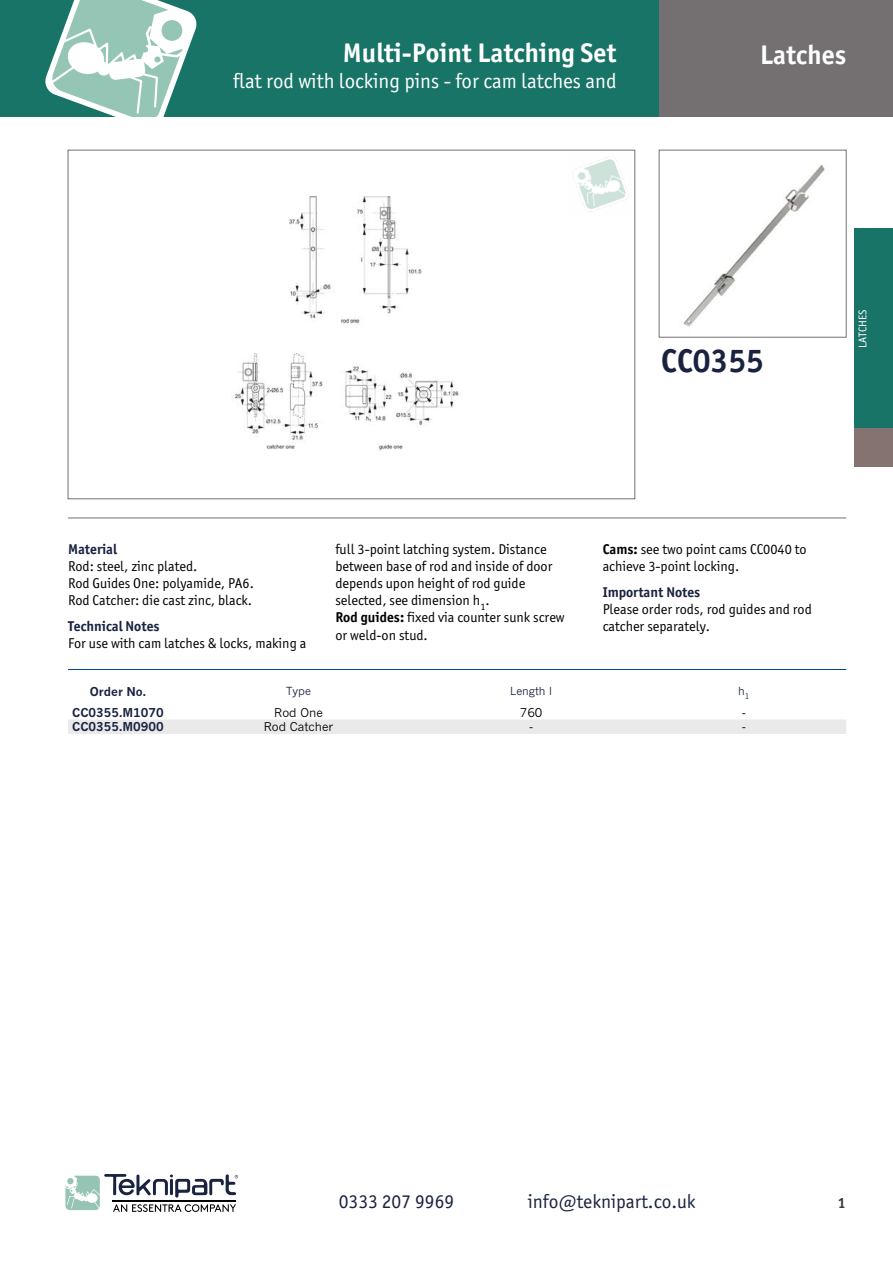
<style>
.page{position:relative;width:893px;height:1263px;background:#fff}
.page>*{position:absolute;margin:0;border:0;box-sizing:border-box;transform-origin:0 0}
.t1{font:700 33px "Officina Sans ITC Pro";color:#192340}
.t2{font:700 27px "Officina Sans ITC Pro";color:#fff}
.t3{font:21px "Officina Sans ITC Pro";color:#fff}
.t4{font:19.5px "Officina Sans ITC Pro";color:#192340}
.t5{font:700 15px "Officina Sans ITC Pro";color:#3c3c3b}
.t6{font:14.25px/17.1px "Officina Sans ITC Pro";color:#000}
.t7{font:700 14.25px "Officina Sans ITC Pro";color:#192340}
.t8{font:700 12px "News Gothic MT Pro";color:#192340}
.t9{font:12px "News Gothic MT Pro";color:#000}
.t10{font:11.25px "Officina Sans ITC Pro";color:#fff}
.t11{font:11.1px "News Gothic MT Pro";color:#192340}
.s1{font-weight:700}
</style>
<div class="page">
<div style="left:0;top:0;width:659px;height:116px;background:#177466"></div>
<svg style="left:45px;top:0;width:152px;height:116px"></svg>
<div style="left:659px;top:0;width:234px;height:116px;background:#746f70"></div>
<div style="left:855px;top:228px;width:38px;height:200px;background:#177466"></div>
<div style="left:855px;top:428px;width:38px;height:38px;background:#847370"></div>
<div style="left:68px;top:719px;width:778px;height:15px;background:#eaeaeb"></div>
<img style="left:234px;top:196px;width:225px;height:255px">
<img style="left:572px;top:157px;width:57px;height:55px">
<div style="left:659px;top:150px;width:187px;height:187px;border:1px solid #746f70"></div>
<img style="left:683px;top:164px;width:142px;height:163px">
<svg style="left:65px;top:1174px;width:173px;height:38px"></svg>
<hr style="left:68px;top:518px;width:778px;height:1px;background:#746f70">
<hr style="left:68px;top:669px;width:778px;height:1px;background:#00488d">
<h2 class="t2" style="left:343px;top:36px;width:275px">Multi-Point Latching Set</h2>
<h2 class="t2" style="left:760px;top:38px;width:87px">Latches</h2>
<h3 class="t3" style="left:233px;top:69px;width:385px">flat rod with locking pins - for cam latches and</h3>
<h1 class="t1" style="left:661px;top:340px;width:104px">CC0355</h1>
<p class="t10" style="left:856px;top:348px;width:40px;rotate:-90deg">LATCHES</p>
<p class="t7" style="left:68px;top:540px;width:51px">Material</p>
<p class="t6" style="left:68px;top:558px;width:187px">Rod: steel, zinc plated.<br>Rod Guides One: polyamide, PA6.<br>Rod Catcher: die cast zinc, black.</p>
<p class="t7" style="left:68px;top:617px;width:93px">Technical Notes</p>
<p class="t6" style="left:68px;top:635px;width:240px">For use with cam latches &amp; locks, making a</p>
<p class="t6" style="left:335px;top:541px;width:231px">full 3-point latching system. Distance between base of rod and inside of door depends upon height of rod guide selected, see dimension h<sub>1</sub>.<br><span class="s1">Rod guides:</span> fixed via counter sunk screw or weld-on stud.</p>
<p class="t6" style="left:603px;top:541px;width:205px"><span class="s1">Cams:</span> see two point cams CC0040 to achieve 3-point locking.</p>
<p class="t7" style="left:603px;top:583px;width:99px">Important Notes</p>
<p class="t6" style="left:603px;top:600px;width:211px">Please order rods, rod guides and rod catcher separately.</p>
<p class="t8" style="left:90px;top:685px;width:58px">Order No.</p>
<p class="t11" style="left:286px;top:685px;width:26px">Type</p>
<p class="t11" style="left:510px;top:685px;width:43px">Length l</p>
<p class="t11" style="left:738px;top:685px;width:13px">h<sub>1</sub></p>
<p class="t8" style="left:72px;top:705px;width:93px">CC0355.M1070</p>
<p class="t9" style="left:274px;top:705px;width:50px">Rod One</p>
<p class="t9" style="left:520px;top:705px;width:24px">760</p>
<p class="t9" style="left:742px;top:705px;width:6px">-</p>
<p class="t8" style="left:72px;top:719px;width:93px">CC0355.M0900</p>
<p class="t9" style="left:264px;top:720px;width:71px">Rod Catcher</p>
<p class="t9" style="left:529px;top:720px;width:6px">-</p>
<p class="t9" style="left:742px;top:720px;width:6px">-</p>
<h3 class="t4" style="left:339px;top:1189px;width:117px">0333 207 9969</h3>
<h3 class="t4" style="left:528px;top:1189px;width:169px">info@teknipart.co.uk</h3>
<p class="t5" style="left:838px;top:1193px;width:10px">1</p>
</div>
